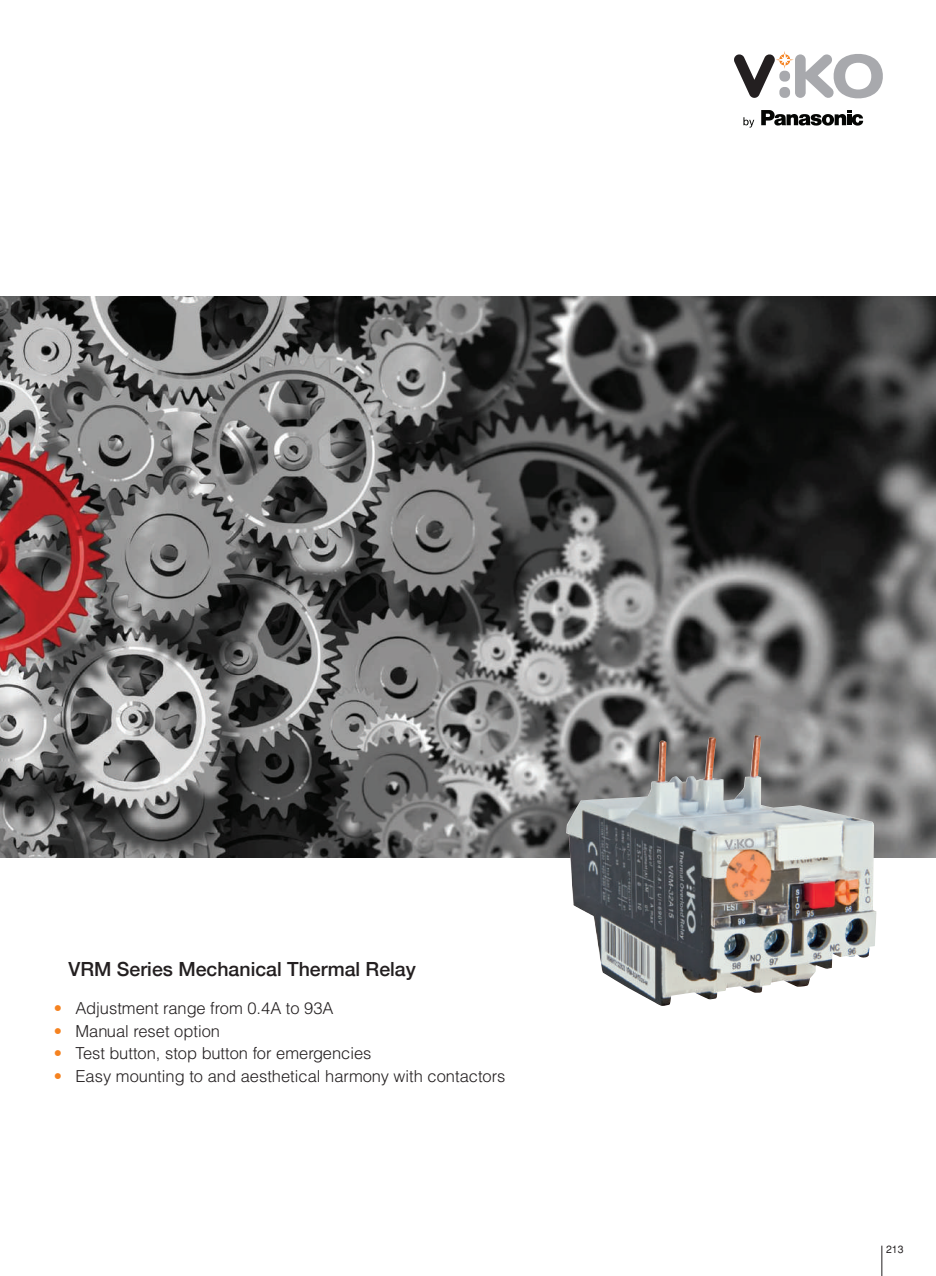
<style>
.page{position:relative;width:936px;height:1276px;background:#fff}
.page>*{position:absolute;margin:0;border:0;box-sizing:border-box;transform-origin:0 0}
.t1{font:500 19.5px "Helvetica Neue";color:#231f20}
.t2{font:16.5px "Helvetica Light Normal Tr";color:#231f20}
.t3{font:10.5px "Helvetica Normal Tr";color:#231f20}
.s1{color:#f58220}
</style>
<div class="page">
<svg style="left:734px;top:51px;width:149px;height:48px"></svg>
<svg style="left:761px;top:110px;width:102px;height:16px"></svg>
<svg style="left:743px;top:117px;width:11px;height:11px"></svg>
<hr style="left:881px;top:1245px;width:1px;height:31px;background:#231f20">
<img style="left:0;top:296px;width:935px;height:561px">
<img style="left:566px;top:735px;width:310px;height:271px">
<p class="t1" style="left:68px;top:953px;width:349px">VRM Series Mechanical Thermal Relay</p>
<p class="t2" style="left:54px;top:998px;width:281px"><span class="s1">•</span> Adjustment range from 0.4A to 93A</p>
<p class="t2" style="left:54px;top:1020px;width:168px"><span class="s1">•</span> Manual reset option</p>
<p class="t2" style="left:54px;top:1043px;width:319px"><span class="s1">•</span> Test button, stop button for emergencies</p>
<p class="t2" style="left:54px;top:1065px;width:453px"><span class="s1">•</span> Easy mounting to and aesthetical harmony with contactors</p>
<p class="t3" style="left:885px;top:1243px;width:19px">213</p>
</div>
